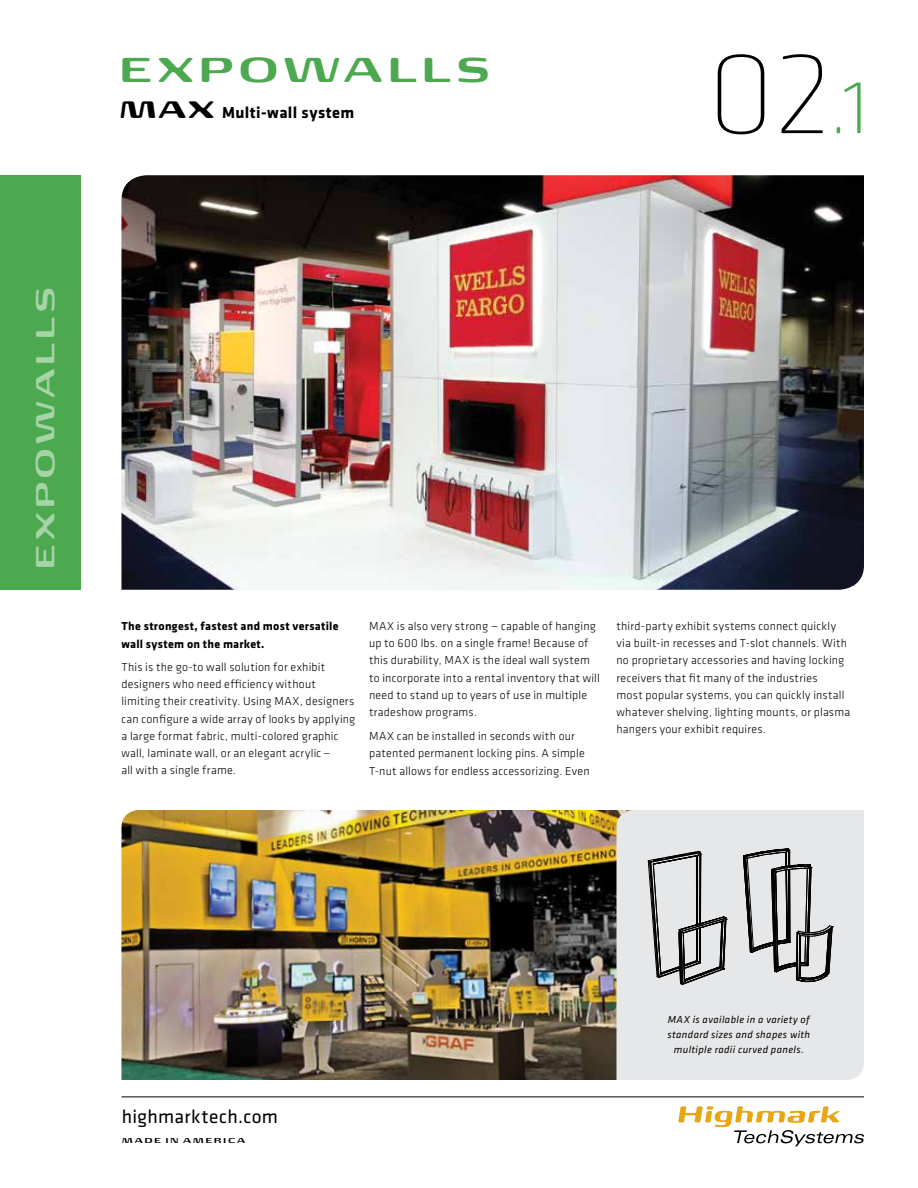
<style>
.page{position:relative;width:918px;height:1188px;background:#fff}
.page>*{position:absolute;margin:0;border:0;box-sizing:border-box;transform-origin:0 0}
.t1{font:300 126px "Klavika Basic";color:#000}
.t2{font:700 43.5px "FP Head Pro";letter-spacing:.1em;color:#4ca950}
.t3{font:700 33px "FP Head Pro";letter-spacing:.105em;color:#a5d4a7}
.t4{font:19.5px "Klavika Basic";letter-spacing:.015em;color:#000}
.t5{font:700 16.5px "Klavika Basic";letter-spacing:.025em;color:#000}
.t6{font:300 12px/17.2px "Klavika Basic";letter-spacing:.015em;color:#000}
.t7{font:700 12px/18px "Klavika Basic";letter-spacing:.025em;color:#000}
.t8{font:italic 10.5px/15px "Klavika Basic";letter-spacing:.035em;color:#000;text-align:center}
.t9{font:700 9px "FP Head Pro";letter-spacing:.165em;color:#000}
.s1{font-family:"FP Head Pro";font-weight:900;font-size:30px}
.s2{font-weight:400;font-size:84px;color:#4ca950}
</style>
<div class="page">
<img style="left:122px;top:810px;width:495px;height:270px">
<div style="left:0;top:175px;width:81px;height:415px;background:#4ca950"></div>
<img style="left:122px;top:175px;width:742px;height:415px">
<div style="left:617px;top:810px;width:247px;height:270px;background:#e6e7e8"></div>
<svg style="left:743px;top:849px;width:90px;height:133px"></svg>
<svg style="left:648px;top:851px;width:79px;height:134px"></svg>
<hr style="left:122px;top:1097px;width:742px;height:1px;background:#000">
<svg style="left:678px;top:1106px;width:186px;height:40px"></svg>
<h3 class="t3" style="left:21px;top:570px;width:284px;rotate:-90deg">EXPOWALLS</h3>
<h2 class="t2" style="left:118px;top:38px;width:374px">EXPOWALLS</h2>
<h3 class="t5" style="left:118px;top:100px;width:237px"><span class="s1">MAX</span> Multi-wall system</h3>
<h1 class="t1" style="left:706px;top:17px;width:166px">02<span class="s2">.1</span></h1>
<p class="t7" style="left:122px;top:616px;width:219px">The strongest, fastest and most versatile wall system on the market.</p>
<p class="t6" style="left:122px;top:658px;width:235px">This is the go-to wall solution for exhibit designers who need efficiency without limiting their creativity. Using MAX, designers can configure a wide array of looks by applying a large format fabric, multi-colored graphic wall, laminate wall, or an elegant acrylic—<br>all with a single frame.</p>
<p class="t6" style="left:369px;top:617px;width:232px">MAX is also very strong — capable of hanging up to 600 lbs. on a single frame! Because of this durability, MAX is the ideal wall system to incorporate into a rental inventory that will need to stand up to years of use in multiple tradeshow programs.</p>
<p class="t6" style="left:369px;top:727px;width:222px">MAX can be installed in seconds with our patented permanent locking pins. A simple<br>T-nut allows for endless accessorizing. Even</p>
<p class="t6" style="left:616px;top:617px;width:235px">third-party exhibit systems connect quickly via built-in recesses and T-slot channels. With no proprietary accessories and having locking receivers that fit many of the industries<br>most popular systems, you can quickly install whatever shelving, lighting mounts, or plasma hangers your exhibit requires.</p>
<h3 class="t4" style="left:122px;top:1104px;width:158px">highmarktech.com</h3>
<p class="t9" style="left:122px;top:1134px;width:125px">MADE IN AMERICA</p>
<p class="t8" style="left:667px;top:1012px;width:144px">MAX is available in a variety of standard sizes and shapes with multiple radii curved panels.</p>
</div>
